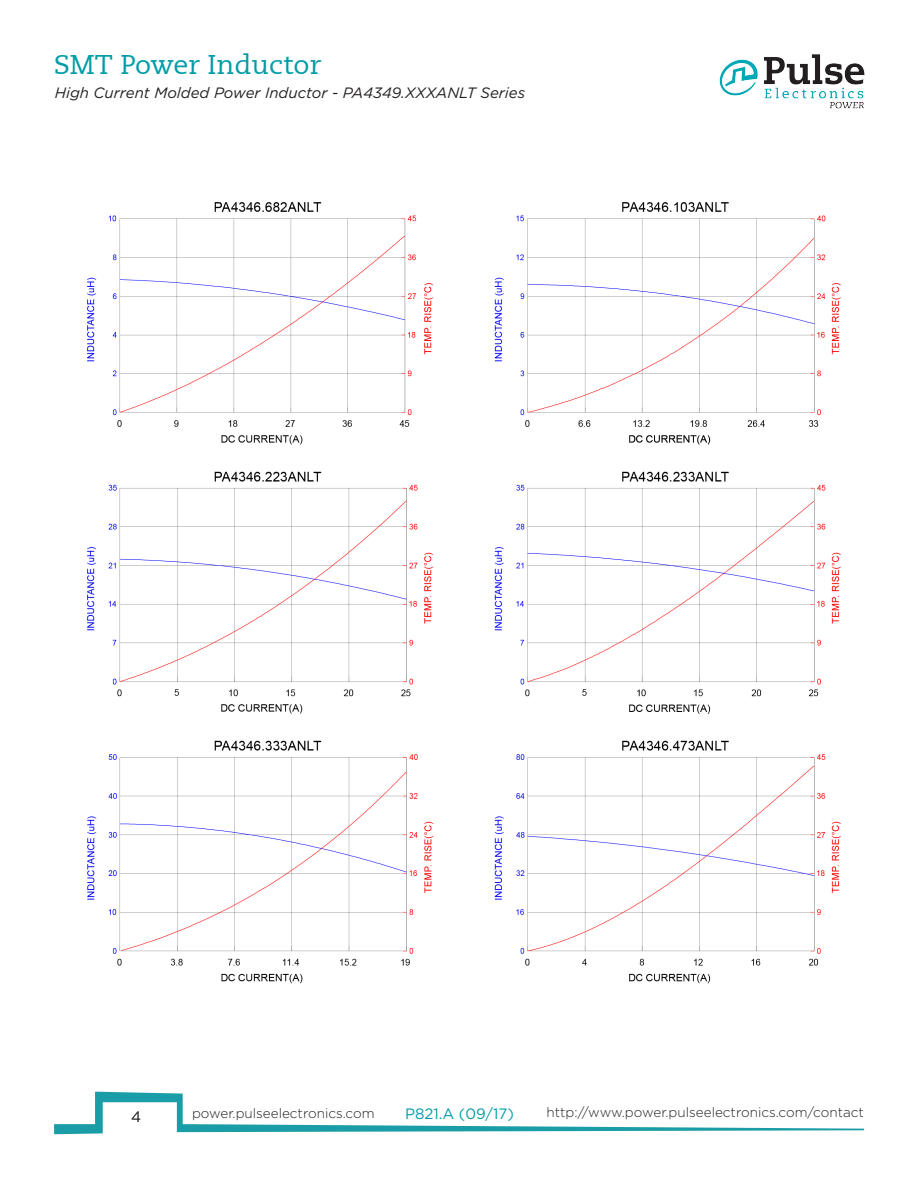
<style>
.page{position:relative;width:918px;height:1188px;background:#fff}
.page>*{position:absolute;margin:0;border:0;box-sizing:border-box;transform-origin:0 0}
.t1{font:27px "Caecilia LT";color:#009ca6}
.t2{font:italic 15px "Gotham";color:#231f20}
.t3{font:15px "Gotham";color:#009ca6}
.t4{font:300 15px "Gotham";color:#231f20}
.t5{font:300 13.5px "Gotham";color:#231f20}
</style>
<div class="page">
<svg style="left:54px;top:1092px;width:810px;height:42px"></svg>
<img style="left:719px;top:54px;width:146px;height:55px">
<img style="left:86px;top:202px;width:755px;height:782px">
<h1 class="t1" style="left:54px;top:49px;width:269px">SMT Power Inductor</h1>
<p class="t2" style="left:55px;top:86px;width:472px">High Current Molded Power Inductor - PA4349.XXXANLT Series</p>
<p class="t4" style="left:131px;top:1110px;width:11px">4</p>
<p class="t5" style="left:192px;top:1108px;width:184px">power.pulseelectronics.com</p>
<p class="t3" style="left:405px;top:1107px;width:111px">P821.A (09/17)</p>
<p class="t5" style="left:546px;top:1107px;width:319px">http://www.power.pulseelectronics.com/contact</p>
</div>
